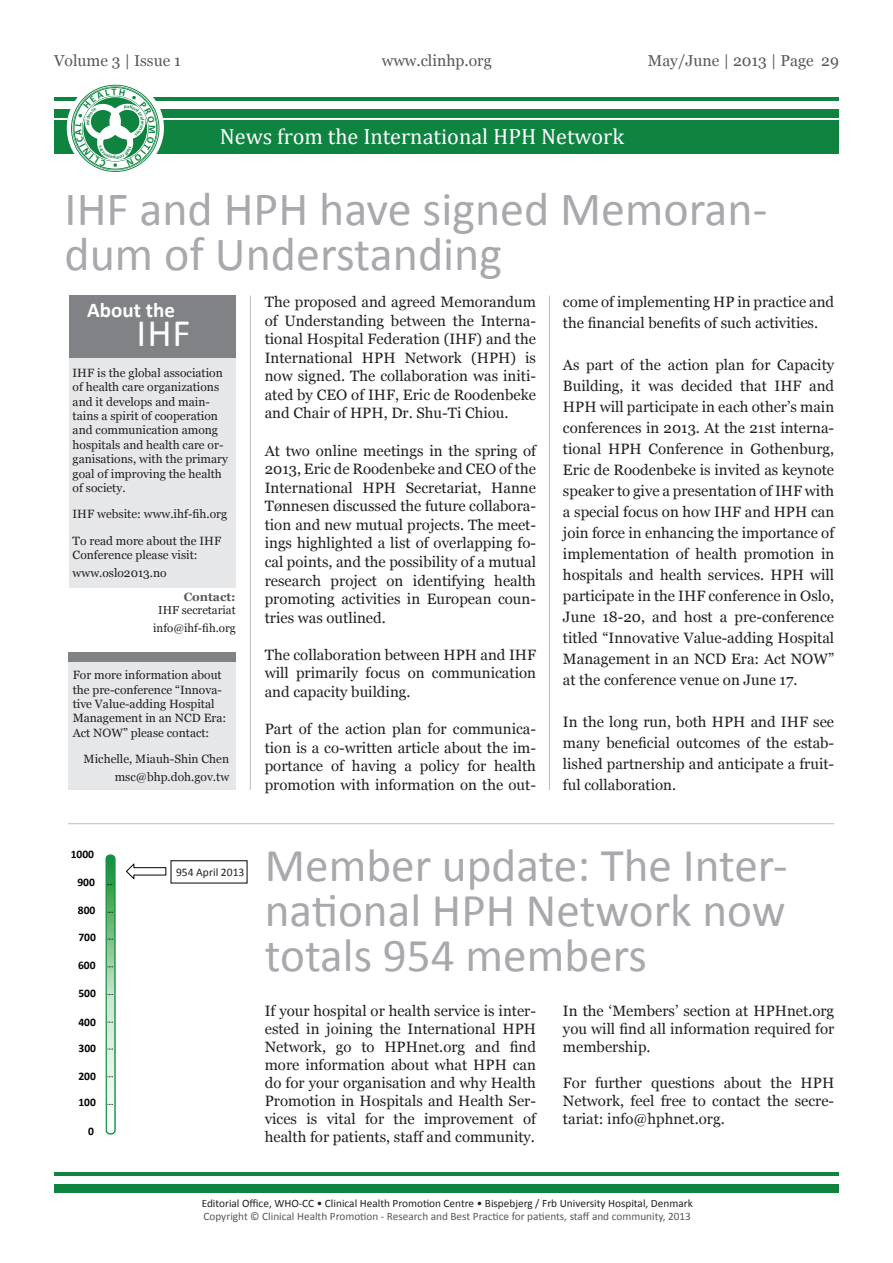
<style>
.page{position:relative;width:893px;height:1263px;background:#fff}
.page>*{position:absolute;margin:0;border:0;box-sizing:border-box;transform-origin:0 0}
.t1{font:48px/45px "Calibri";color:#a8a9ad}
.t2{font:47.25px/45px "Calibri";color:#a8a9ad;text-align:justify}
.t3{font:39px "Calibri";color:#fff}
.t4{font:22.2px "Cambria";color:#fff}
.t5{font:700 21px "Calibri";color:#fff}
.t6{font:15.75px "Georgia";color:#57585a}
.t7{font:15px/18.6px "Georgia";color:#231f20;text-align:justify}
.t8{font:12px/14.4px "Georgia";color:#231f20}
.t9{font:700 12px "Georgia";color:#57585a}
.t10{font:700 11.55px "Calibri";color:#040503}
.t11{font:11.55px/17.1px "Georgia";color:#231f20;text-align:center}
.t12{font:11.55px "Calibri";color:#231f20}
.t13{font:11.25px/13.5px "Calibri";color:#231f20}
.s1{color:#57585a}
</style>
<div class="page">
<div style="left:54px;top:120px;width:785px;height:34px;background:#0f8441"></div>
<div style="left:54px;top:109px;width:785px;height:8px;background:#0f8441"></div>
<hr style="left:54px;top:98px;width:785px;height:3px;background:#0f8441">
<svg style="left:67px;top:79px;width:97px;height:97px"></svg>
<div style="left:54px;top:1184px;width:785px;height:9px;background:#0f8441"></div>
<hr style="left:54px;top:1173px;width:785px;height:3px;background:#0f8441">
<div style="left:69px;top:358px;width:167px;height:230px;background:#e6e7e9"></div>
<div style="left:68px;top:661px;width:168px;height:129px;background:#e6e7e9"></div>
<div style="left:69px;top:296px;width:167px;height:62px;background:#808285"></div>
<div style="left:68px;top:652px;width:168px;height:9px;background:#808285"></div>
<hr style="left:250px;top:296px;width:1px;height:494px;background:#bcbdc0">
<hr style="left:68px;top:823px;width:766px;height:1px;background:#bcbdc0">
<hr style="left:549px;top:296px;width:1px;height:494px;background:#bcbdc0">
<svg style="left:106px;top:855px;width:9px;height:279px;background:#a5d1ad"></svg>
<div style="left:105px;top:854px;width:11px;height:281px;border:1px solid #109346;border-radius:4px"></div>
<svg style="left:126px;top:863px;width:41px;height:17px"></svg>
<svg style="left:75px;top:89px;width:80px;height:78px"></svg>
<p class="t6" style="left:54px;top:52px;width:129px">Volume 3 | Issue 1</p>
<p class="t6" style="left:382px;top:52px;width:112px">www.clinhp.org</p>
<p class="t6" style="left:648px;top:52px;width:193px">May/June | 2013 | Page 29</p>
<p class="t4" style="left:220px;top:124px;width:406px">News from the International HPH Network</p>
<p class="t1" style="left:65px;top:187px;width:704px">IHF and HPH have signed Memoran&shy;dum of Understanding</p>
<p class="t5" style="left:87px;top:297px;width:89px">About the</p>
<p class="t3" style="left:137px;top:308px;width:55px">IHF</p>
<p class="t8" style="left:73px;top:365px;width:157px">IHF is the global association of health care organizations and it develops and main&shy;tains a spirit of cooperation and communication among hospitals and health care or&shy;ganisations, with the primary goal of improving the health of society.</p>
<p class="t8" style="left:73px;top:501px;width:156px;line-height:26.2px">IHF website: www.ihf-fih.org<br>To read more about the IHF</p>
<p class="t8" style="left:73px;top:546px;width:126px;line-height:17.7px">Conference please visit: www.oslo2013.no</p>
<p class="t9" style="left:184px;top:590px;width:53px">Contact:</p>
<p class="t11" style="left:153px;top:602px;width:84px">IHF secretariat info@ihf-fih.org</p>
<p class="t8" style="left:73px;top:668px;width:155px">For more information about the pre-conference “Innova&shy;tive Value-adding Hospital<br>Management in an NCD Era:<br>Act NOW” please contact:</p>
<p class="t8" style="left:84px;top:750px;width:147px;line-height:17.7px;text-align:right">Michelle, Miauh-Shin Chen msc@bhp.doh.gov.tw</p>
<p class="t7" style="left:265px;top:292px;width:273px">The proposed and agreed Memorandum of Understanding between the Interna&shy;tional Hospital Federation (IHF) and the International HPH Network (HPH) is now signed. The collaboration was initi&shy;ated by CEO of IHF, Eric de Roodenbeke and Chair of HPH, Dr. Shu-Ti Chiou.</p>
<p class="t7" style="left:265px;top:441px;width:273px">At two online meetings in the spring of 2013, Eric de Roodenbeke and CEO of the International HPH Secretariat, Hanne Tønnesen discussed the future collabora&shy;tion and new mutual projects. The meet&shy;ings highlighted a list of overlapping fo&shy;cal points, and the possibility of a mutual research project on identifying health promoting activities in European coun&shy;tries was outlined.</p>
<p class="t7" style="left:265px;top:645px;width:273px">The collaboration between HPH and IHF will primarily focus on communication and capacity building.</p>
<p class="t7" style="left:265px;top:720px;width:273px">Part of the action plan for communica&shy;tion is a co-written article about the im&shy;portance of having a policy for health promotion with information on the out-</p>
<p class="t7" style="left:563px;top:291px;width:273px;line-height:21px">come of implementing HP in practice and the financial benefits of such activities.</p>
<p class="t7" style="left:563px;top:354px;width:273px;line-height:21px">As part of the action plan for Capacity Building, it was decided that IHF and HPH will participate in each other’s main conferences in 2013. At the 21st interna&shy;tional HPH Conference in Gothenburg, Eric de Roodenbeke is invited as keynote speaker to give a presentation of IHF with a special focus on how IHF and HPH can join force in enhancing the importance of implementation of health promotion in hospitals and health services. HPH will participate in the IHF conference in Oslo, June 18-20, and host a pre-conference titled “Innovative Value-adding Hospital Management in an NCD Era: Act NOW” at the conference venue on June 17.</p>
<p class="t7" style="left:563px;top:711px;width:273px;line-height:21px">In the long run, both HPH and IHF see many beneficial outcomes of the estab&shy;lished partnership and anticipate a fruit&shy;ful collaboration.</p>
<p class="t10" style="left:71px;top:847px;width:25px">1000</p>
<p class="t10" style="left:77px;top:875px;width:19px">900</p>
<p class="t10" style="left:78px;top:902px;width:19px">800</p>
<p class="t10" style="left:78px;top:930px;width:19px">700</p>
<p class="t10" style="left:78px;top:958px;width:19px">600</p>
<p class="t10" style="left:78px;top:986px;width:19px">500</p>
<p class="t10" style="left:78px;top:1014px;width:19px">400</p>
<p class="t10" style="left:79px;top:1041px;width:19px">300</p>
<p class="t10" style="left:78px;top:1068px;width:19px">200</p>
<p class="t10" style="left:78px;top:1095px;width:19px">100</p>
<p class="t10" style="left:88px;top:1124px;width:7px">0</p>
<p class="t10" style="left:181px;top:864px;width:60px">15 Dec 2012</p>
<p class="t12" style="left:176px;top:865px;width:70px">954 April 2013</p>
<p class="t2" style="left:265px;top:843px;width:524px">Member update: The Inter&shy;national HPH Network now totals 954 members</p>
<p class="t7" style="left:265px;top:1002px;width:273px;line-height:18px">If your hospital or health service is inter&shy;ested in joining the International HPH Network, go to HPHnet.org and find more information about what HPH can do for your organisation and why Health Promotion in Hospitals and Health Ser&shy;vices is vital for the improvement of health for patients, staff and community.</p>
<p class="t7" style="left:563px;top:1002px;width:273px;line-height:18px">In the ‘Members’ section at HPHnet.org you will find all information required for membership.</p>
<p class="t7" style="left:563px;top:1074px;width:273px;line-height:18px">For further questions about the HPH Network, feel free to contact the secre&shy;tariat: info@hphnet.org.</p>
<p class="t13" style="left:202px;top:1196px;width:493px">Editorial Office, WHO-CC • Clinical Health Promotion Centre • Bispebjerg / Frb University Hospital, Denmark<br><span class="s1">Copyright © Clinical Health Promotion - Research and Best Practice for patients, staff and community, 2013</span></p>
</div>
